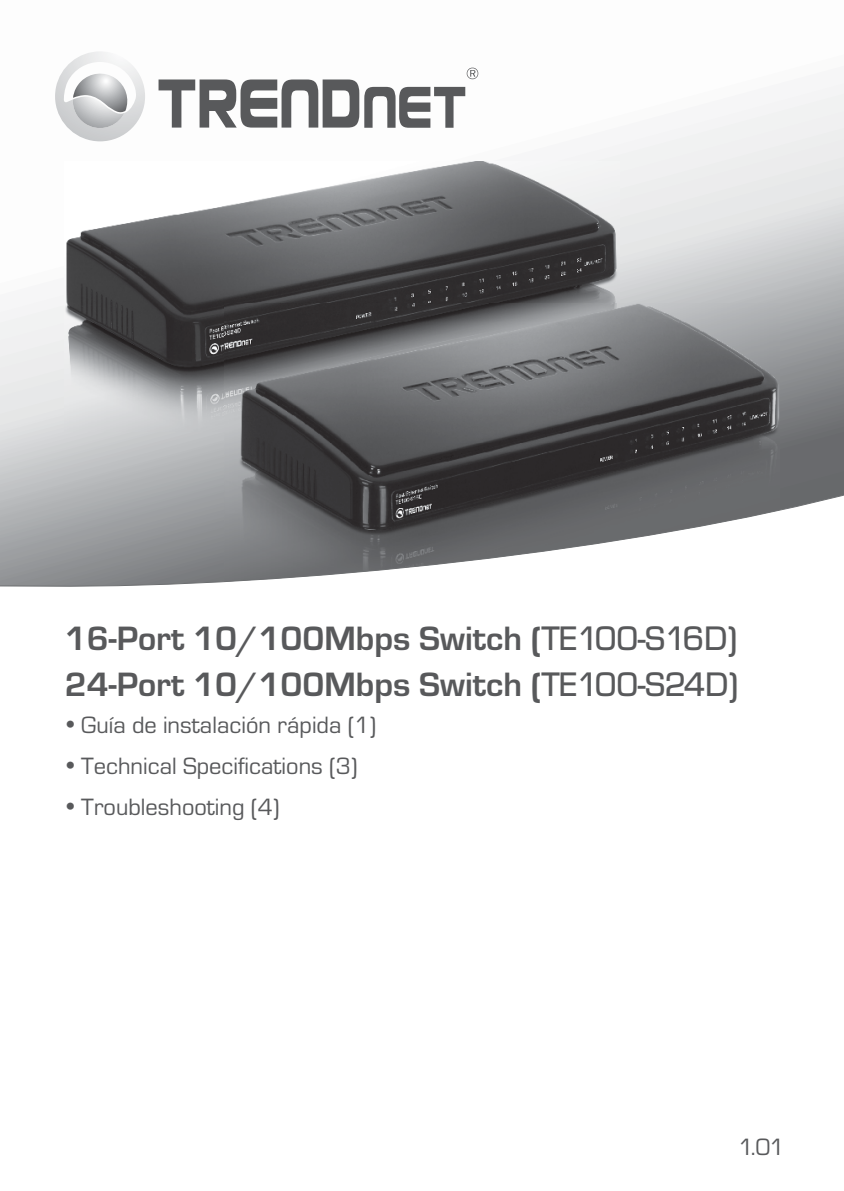
<style>
.page{position:relative;width:844px;height:1191px;background:#fff}
.page>*{position:absolute;margin:0;border:0;box-sizing:border-box;transform-origin:0 0}
.t1{font:700 35px/45.5px "Eurostile";color:#58595b}
.t2{font:24.5px/40.9px "Eurostile";color:#58595b}
.t3{font:24.5px "Eurostile T";color:#58595b}
.s1{font-family:"Eurostile T"}
</style>
<div class="page">
<svg style="left:0;top:67px;width:843px;height:520px"></svg>
<svg style="left:55px;top:51px;width:90px;height:90px"></svg>
<svg style="left:158px;top:68px;width:320px;height:60px"></svg>
<p class="t1" style="left:65px;top:619px;width:674px">16-Port 10/100Mbps Switch (<span class="s1">TE100-S16D)<br></span>24-Port 10/100Mbps Switch (<span class="s1">TE100-S24D)</span></p>
<p class="t2" style="left:81px;top:707px;width:296px">Guía de instalación rápida (1)<br>Technical Specifications (3)<br>Troubleshooting (4)</p>
<p class="t3" style="left:738px;top:1135px;width:48px">1.01</p>
</div>
